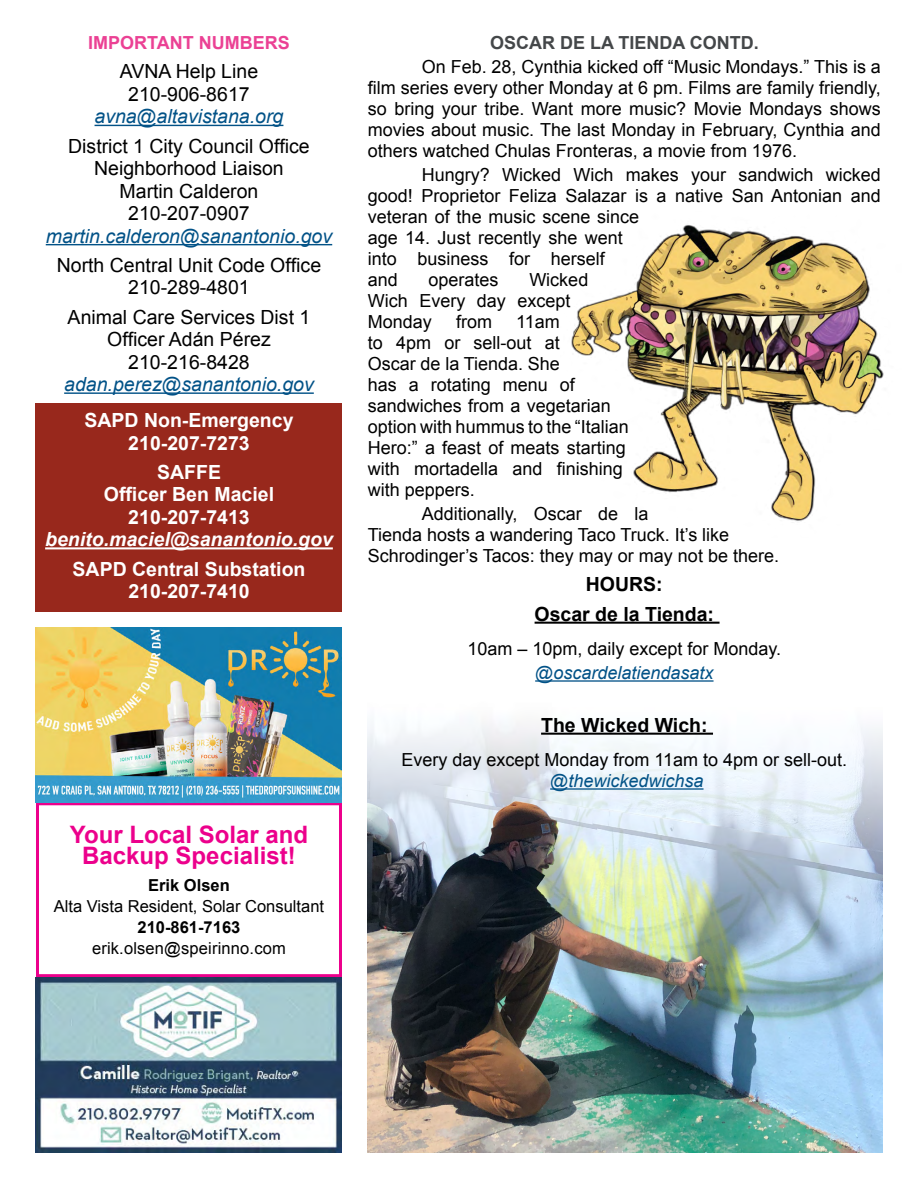
<style>
.page{position:relative;width:918px;height:1188px;background:#fff}
.page>*{position:absolute;margin:0;border:0;box-sizing:border-box;transform-origin:0 0}
.t1{font:700 24px/21px "Arial";color:#ec008c;text-align:center}
.t2{font:19.5px/22.5px "Arial";color:#000;text-align:center}
.t3{font:700 19.5px/22.5px "Arial";color:#fff;text-align:center}
.t4{font:italic 19.5px "Arial";color:#025287}
.t5{font:700 19.5px/30px "Arial";color:#000;text-align:center}
.t6{font:italic 700 19.5px "Arial";color:#fff}
.t7{font:18px/21px "Arial";color:#000}
.t8{font:italic 18px "Arial";color:#025287}
.t9{font:700 18px "Arial";color:#444749}
.t10{font:700 18px "Arial";color:#eb4194}
.t11{font:16.5px "Arial";color:#000}
.t12{font:700 16.5px "Arial";color:#000}
</style>
<div class="page">
<img style="left:368px;top:621px;width:514px;height:531px">
<div style="left:36px;top:404px;width:306px;height:208px;background:#98281c"></div>
<div style="left:36px;top:802px;width:306px;height:175px;border:3px solid #ec008c"></div>
<hr style="left:95px;top:125px;width:188px;height:1px;background:#025287">
<hr style="left:46px;top:244px;width:286px;height:1px;background:#025287">
<hr style="left:64px;top:392px;width:250px;height:2px;background:#025287">
<hr style="left:45px;top:547px;width:288px;height:2px;background:#fff">
<img style="left:36px;top:977px;width:306px;height:175px">
<img style="left:36px;top:627px;width:306px;height:175px">
<hr style="left:535px;top:622px;width:185px;height:2px;background:#000">
<hr style="left:535px;top:680px;width:179px;height:2px;background:#025287">
<hr style="left:541px;top:733px;width:172px;height:2px;background:#000">
<hr style="left:550px;top:788px;width:154px;height:2px;background:#025287">
<img style="left:571px;top:225px;width:313px;height:296px">
<p class="t10" style="left:88px;top:31px;width:202px">IMPORTANT NUMBERS</p>
<p class="t2" style="left:120px;top:60px;width:140px">AVNA Help Line<br>210-906-8617</p>
<p class="t4" style="left:95px;top:104px;width:190px">avna@altavistana.org</p>
<p class="t2" style="left:68px;top:135px;width:243px">District 1 City Council Office<br>Neighborhood Liaison<br>Martin Calderon<br>210-207-0907</p>
<p class="t4" style="left:46px;top:223px;width:288px">martin.calderon@sanantonio.gov</p>
<p class="t2" style="left:57px;top:254px;width:266px">North Central Unit Code Office<br>210-289-4801</p>
<p class="t2" style="left:68px;top:306px;width:244px">Animal Care Services Dist 1<br>Officer Adán Pérez<br>210-216-8428</p>
<p class="t4" style="left:64px;top:372px;width:251px">adan.perez@sanantonio.gov</p>
<p class="t3" style="left:84px;top:410px;width:211px">SAPD Non-Emergency<br>210-207-7273</p>
<p class="t3" style="left:104px;top:461px;width:172px">SAFFE<br>Officer Ben Maciel<br>210-207-7413</p>
<p class="t6" style="left:45px;top:527px;width:289px">benito.maciel@sanantonio.gov</p>
<p class="t3" style="left:73px;top:558px;width:234px">SAPD Central Substation<br>210-207-7410</p>
<h1 class="t1" style="left:70px;top:824px;width:240px">Your Local Solar and<br>Backup Specialist!</h1>
<p class="t12" style="left:148px;top:875px;width:83px">Erik Olsen</p>
<p class="t11" style="left:54px;top:896px;width:272px">Alta Vista Resident, Solar Consultant</p>
<p class="t12" style="left:138px;top:917px;width:104px">210-861-7163</p>
<p class="t11" style="left:92px;top:938px;width:195px">erik.olsen@speirinno.com</p>
<p class="t9" style="left:490px;top:31px;width:40px">Oscar</p>
<p class="t9" style="left:560px;top:31px;width:82px">de la Tienda</p>
<p class="t9" style="left:690px;top:31px;width:27px">Contd</p>
<p class="t9" style="left:754px;top:31px;width:7px">.</p>
<p class="t7" style="left:368px;top:56px;width:515px;text-align:justify;text-indent:54px">On Feb. 28, Cynthia kicked off “Music Mondays.” This is a film series every other Monday at 6 pm. Films are family friendly, so bring your tribe. Want more music? Movie Mondays shows movies about music. The last Monday in February, Cynthia and others watched Chulas Fronteras, a movie from 1976.</p>
<p class="t7" style="left:368px;top:164px;width:514px;text-indent:54px">Hungry? Wicked Wich makes your sandwich wicked good! Proprietor Feliza Salazar is a native San Antonian and veteran of the music scene since<br>age 14. Just recently she went<br>into business for herself<br>and</p>
<p class="t7" style="left:368px;top:270px;width:222px;text-indent:161px">Wicked<br>Wich Every day except<br>Monday</p>
<p class="t7" style="left:429px;top:270px;width:72px">operates</p>
<p class="t7" style="left:456px;top:312px;width:37px">from</p>
<p class="t7" style="left:368px;top:312px;width:263px;text-indent:148px">11am<br>to 4pm or sell-out at<br>Oscar de la Tienda. She<br>has a rotating menu of sandwiches from a vegetarian option with hummus to the “Italian<br>Hero:” a feast of meats starting with mortadella and finishing with peppers.</p>
<p class="t7" style="left:368px;top:504px;width:413px;text-indent:54px">Additionally, Oscar de la<br>Tienda hosts a wandering Taco Truck. It’s like<br>Schrodinger’s Tacos: they may or may not be there.</p>
<p class="t5" style="left:535px;top:569px;width:181px">HOURS:<br>Oscar de la Tienda:</p>
<p class="t7" style="left:467px;top:638px;width:315px">10am – 10pm, daily except for Monday.</p>
<p class="t8" style="left:535px;top:661px;width:180px">@oscardelatiendasatx</p>
<p class="t5" style="left:541px;top:710px;width:168px">The Wicked Wich:</p>
<p class="t7" style="left:401px;top:749px;width:447px">Every day except Monday from 11am to 4pm or sell-out.</p>
<p class="t8" style="left:550px;top:769px;width:155px">@thewickedwichsa</p>
</div>
